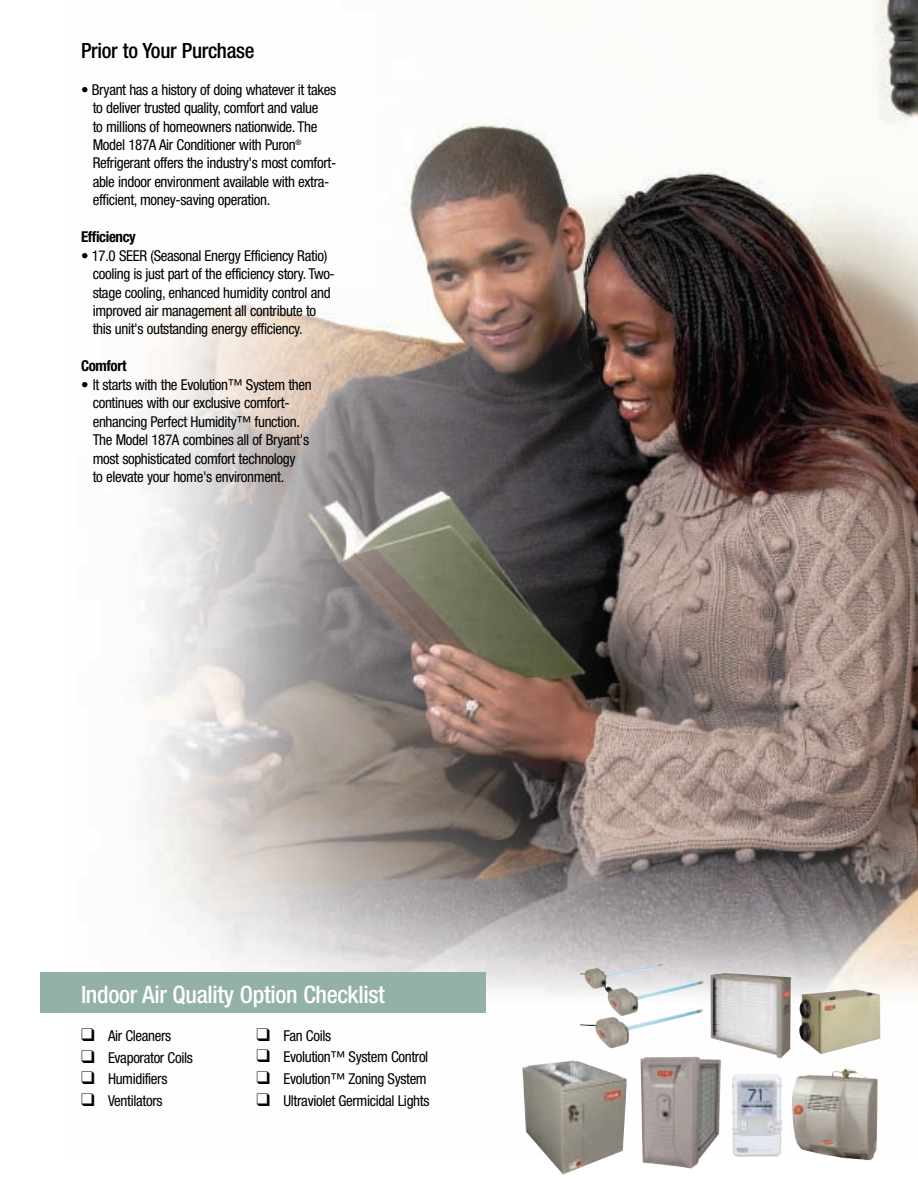
<style>
.page{position:relative;width:918px;height:1188px;background:#fff}
.page>*{position:absolute;margin:0;border:0;box-sizing:border-box;transform-origin:0 0}
.t1{font:500 condensed 24px "Helvetica Neue";letter-spacing:-.015em;color:#fff}
.t2{font:500 condensed 21px "Helvetica Neue";letter-spacing:-.015em;color:#000}
.t3{font:condensed 15px/18.5px "Helvetica Neue";letter-spacing:-.025em;color:#000}
.t4{font:700 condensed 15px "Helvetica Neue";letter-spacing:-.025em;color:#000}
</style>
<div class="page">
<img style="left:66px;top:0;width:852px;height:1155px">
<img style="left:711px;top:973px;width:80px;height:85px">
<img style="left:732px;top:1074px;width:50px;height:83px">
<img style="left:792px;top:1068px;width:86px;height:92px">
<img style="left:581px;top:964px;width:123px;height:84px">
<img style="left:698px;top:1057px;width:23px;height:66px">
<img style="left:801px;top:994px;width:79px;height:60px">
<div style="left:40px;top:972px;width:446px;height:40px;background:#94b1a5"></div>
<img style="left:522px;top:1060px;width:105px;height:114px">
<h2 class="t2" style="left:81px;top:43px;width:175px">Prior to Your Purchase</h2>
<p class="t3" style="left:93px;top:81px;width:245px;text-indent:-12px">• Bryant has a history of doing whatever it takes to deliver trusted quality, comfort and value<br>to millions of homeowners nationwide. The Model 187A Air Conditioner with Puron<sup>® </sup>Refrigerant offers the industry's most comfort&shy;able indoor environment available with extra&shy;efficient, money-saving operation.</p>
<p class="t4" style="left:81px;top:232px;width:56px">Efficiency</p>
<p class="t3" style="left:93px;top:247px;width:244px;text-indent:-12px">• 17.0 SEER (Seasonal Energy Efficiency Ratio) cooling is just part of the efficiency story. Two&shy;stage cooling, enhanced humidity control and improved air management all contribute to this unit's outstanding energy efficiency.</p>
<p class="t4" style="left:81px;top:361px;width:47px">Comfort</p>
<p class="t3" style="left:93px;top:377px;width:221px;text-indent:-12px">• It starts with the Evolution™ System then continues with our exclusive comfort&shy;enhancing Perfect Humidity™ function.<br>The Model 187A combines all of Bryant's most sophisticated comfort technology<br>to elevate your home's environment.</p>
<h1 class="t1" style="left:81px;top:985px;width:305px">Indoor Air Quality Option Checklist</h1>
<p class="t3" style="left:81px;top:1028px;width:92px">❑ Air Cleaners</p>
<p class="t3" style="left:81px;top:1049px;width:113px">❑ Evaporator Coils</p>
<p class="t3" style="left:81px;top:1071px;width:88px">❑ Humidifiers</p>
<p class="t3" style="left:81px;top:1093px;width:83px">❑ Ventilators</p>
<p class="t3" style="left:256px;top:1028px;width:76px">❑ Fan Coils</p>
<p class="t3" style="left:256px;top:1049px;width:173px">❑ Evolution™ System Control</p>
<p class="t3" style="left:256px;top:1071px;width:172px">❑ Evolution™ Zoning System</p>
<p class="t3" style="left:256px;top:1092px;width:174px">❑ Ultraviolet Germicidal Lights</p>
</div>
